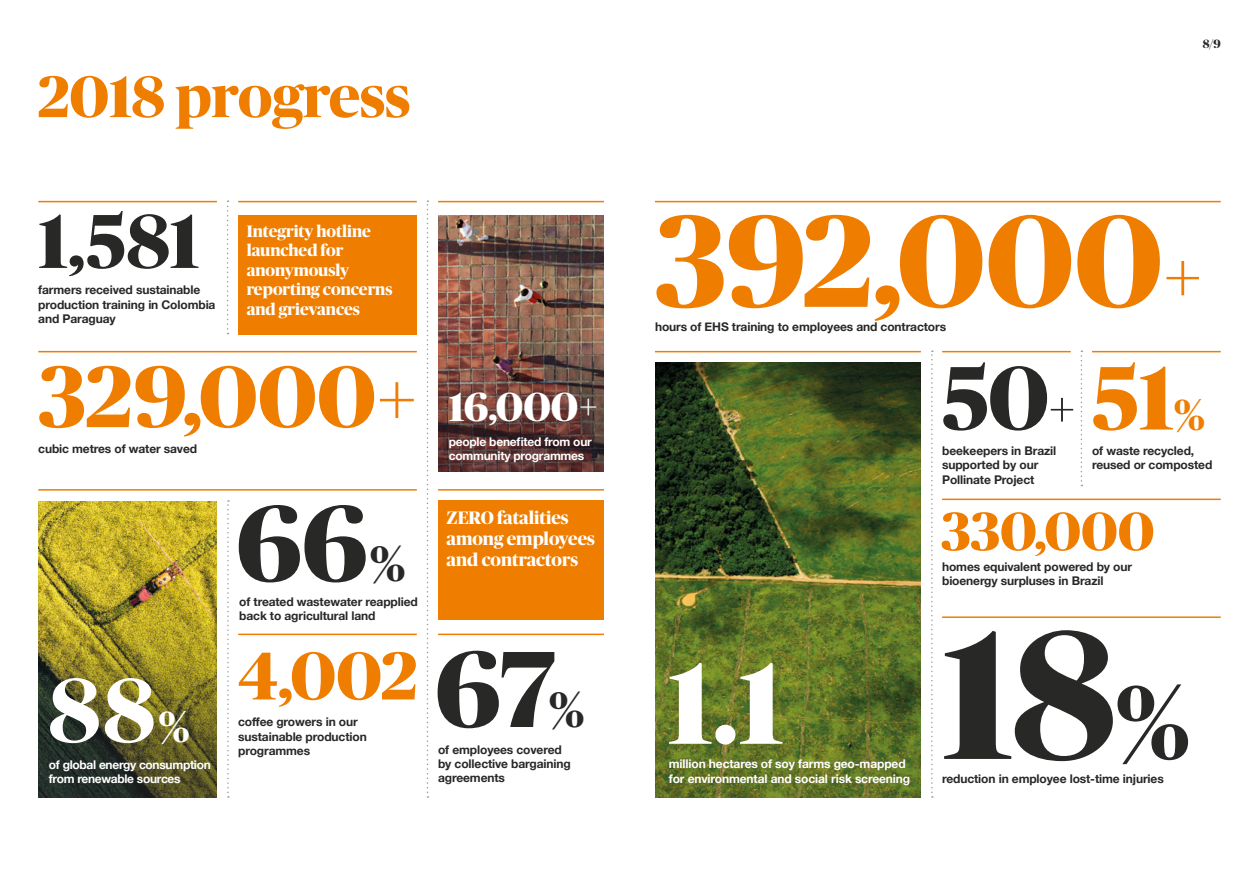
<style>
.page{position:relative;width:1259px;height:893px;background:#fff}
.page>*{position:absolute;margin:0;border:0;box-sizing:border-box;transform-origin:0 0}
.t1{font:700 182.55px "Publico Banner";color:#282827}
.t2{font:700 130.5px "Publico Banner";color:#ef7d00}
.t3{font:700 115.5px "Publico Banner";color:#fff}
.t4{font:700 108.15px "Publico Banner";color:#282827}
.t5{font:700 108px "Publico Banner";color:#282827}
.t6{font:700 90.75px "Publico Banner";color:#fff}
.t7{font:700 90px "Publico Banner";color:#282827}
.t8{font:700 87px "Publico Banner";color:#ef7d00}
.t9{font:700 76.35px "Publico Banner";color:#282827}
.t10{font:700 67.5px "Publico Banner";color:#ef7d00}
.t11{font:700 58.5px "Publico Banner";color:#ef7d00}
.t12{font:700 54px "Publico Banner";color:#ef7d00}
.t13{font:700 40.5px "Publico Banner";color:#fff}
.t14{font:700 18px/21px "Publico Banner";color:#fff}
.t15{font:700 16.5px/19.5px "Publico Banner";color:#fff}
.t16{font:700 12px/14.4px "Helvetica Neue";letter-spacing:-.01em;color:#282827}
.t17{font:700 12px/14.4px "Helvetica Neue";letter-spacing:-.02em;color:#fff}
.t18{font:700 12px "Publico Banner";color:#282827}
.s1{font-size:83.25px}
.s2{font-size:57.45px}
.s3{color:#ef7d00}
.s4{font-size:43.5px;color:#ef7d00}
.s5{font-size:43.5px}
.s6{font-size:49.65px}
.s7{font-size:104.4px}
</style>
<div class="page">
<img style="left:38px;top:502px;width:179px;height:295px">
<img style="left:655px;top:363px;width:266px;height:434px">
<img style="left:438px;top:215px;width:166px;height:257px">
<hr style="left:438px;top:201px;width:166px;height:1px;background:#ef7d00">
<hr style="left:38px;top:201px;width:179px;height:1px;background:#ef7d00">
<hr style="left:238px;top:201px;width:179px;height:1px;background:#ef7d00">
<svg style="left:427px;top:200px;width:1px;height:598px"></svg>
<svg style="left:1080px;top:350px;width:2px;height:136px"></svg>
<svg style="left:227px;top:500px;width:2px;height:298px"></svg>
<svg style="left:227px;top:200px;width:1px;height:134px"></svg>
<hr style="left:238px;top:634px;width:179px;height:1px;background:#ef7d00">
<hr style="left:655px;top:201px;width:565px;height:1px;background:#ef7d00">
<hr style="left:38px;top:351px;width:379px;height:1px;background:#ef7d00">
<hr style="left:38px;top:489px;width:379px;height:2px;background:#ef7d00">
<hr style="left:942px;top:616px;width:278px;height:2px;background:#ef7d00">
<svg style="left:931px;top:350px;width:2px;height:448px"></svg>
<hr style="left:942px;top:499px;width:278px;height:1px;background:#ef7d00">
<hr style="left:942px;top:351px;width:128px;height:1px;background:#ef7d00">
<hr style="left:1092px;top:351px;width:128px;height:1px;background:#ef7d00">
<hr style="left:655px;top:351px;width:266px;height:1px;background:#ef7d00">
<div style="left:238px;top:215px;width:179px;height:120px;background:#ef7d00"></div>
<hr style="left:438px;top:489px;width:166px;height:2px;background:#ef7d00">
<hr style="left:438px;top:634px;width:166px;height:1px;background:#ef7d00">
<div style="left:438px;top:501px;width:166px;height:119px;background:#ef7d00"></div>
<h3 class="t11" style="left:38px;top:55px;width:373px">2018 progress</h3>
<h3 class="t9" style="left:38px;top:187px;width:163px">1,581</h3>
<p class="t16" style="left:38px;top:283px;width:179px">farmers received sustainable production training in Colombia and Paraguay</p>
<h3 class="t15" style="left:247px;top:220px;width:147px">Integrity hotline launched for anonymously reporting concerns and grievances</h3>
<p class="t18" style="left:1203px;top:35px;width:19px">8/9</p>
<h2 class="t2" style="left:655px;top:168px;width:549px">392,000<span class="s1">+</span></h2>
<p class="t16" style="left:655px;top:320px;width:292px">hours of EHS training to employees and contractors</p>
<h3 class="t8" style="left:38px;top:335px;width:381px">329,000+</h3>
<h3 class="t7" style="left:942px;top:334px;width:265px">50<span class="s2">+</span> <span class="s3">51</span><span class="s4">%</span></h3>
<h3 class="t13" style="left:449px;top:378px;width:151px">16,000+</h3>
<p class="t17" style="left:449px;top:435px;width:145px">people benefited from our community programmes</p>
<p class="t16" style="left:38px;top:441px;width:160px">cubic metres of water saved</p>
<p class="t16" style="left:942px;top:444px;width:116px">beekeepers in Brazil supported by our<br>Pollinate Project</p>
<p class="t16" style="left:1092px;top:444px;width:122px">of waste recycled, reused or composted</p>
<h3 class="t6" style="left:49px;top:646px;width:142px">88<span class="s5">%</span></h3>
<p class="t17" style="left:49px;top:757px;width:163px">of global energy consumption from renewable sources</p>
<h3 class="t5" style="left:236px;top:467px;width:171px">66<span class="s6">%</span></h3>
<p class="t16" style="left:239px;top:594px;width:180px">of treated wastewater reapplied back to agricultural land</p>
<h3 class="t10" style="left:238px;top:628px;width:181px">4,002</h3>
<p class="t16" style="left:238px;top:715px;width:130px">coffee growers in our sustainable production programmes</p>
<h3 class="t14" style="left:446px;top:506px;width:150px">ZERO fatalities among employees and contractors</h3>
<h3 class="t4" style="left:435px;top:612px;width:151px">67<span class="s6">%</span></h3>
<p class="t16" style="left:438px;top:742px;width:134px">of employees covered by collective bargaining agreements</p>
<h3 class="t3" style="left:668px;top:621px;width:117px">1.1</h3>
<p class="t17" style="left:669px;top:757px;width:243px">million hectares of soy farms geo-mapped for environmental and social risk screening</p>
<h3 class="t12" style="left:941px;top:493px;width:215px">330,000</h3>
<p class="t16" style="left:942px;top:560px;width:191px">homes equivalent powered by our bioenergy surpluses in Brazil</p>
<h1 class="t1" style="left:942px;top:565px;width:250px">18<span class="s7">%</span></h1>
<p class="t16" style="left:942px;top:772px;width:223px">reduction in employee lost-time injuries</p>
</div>
